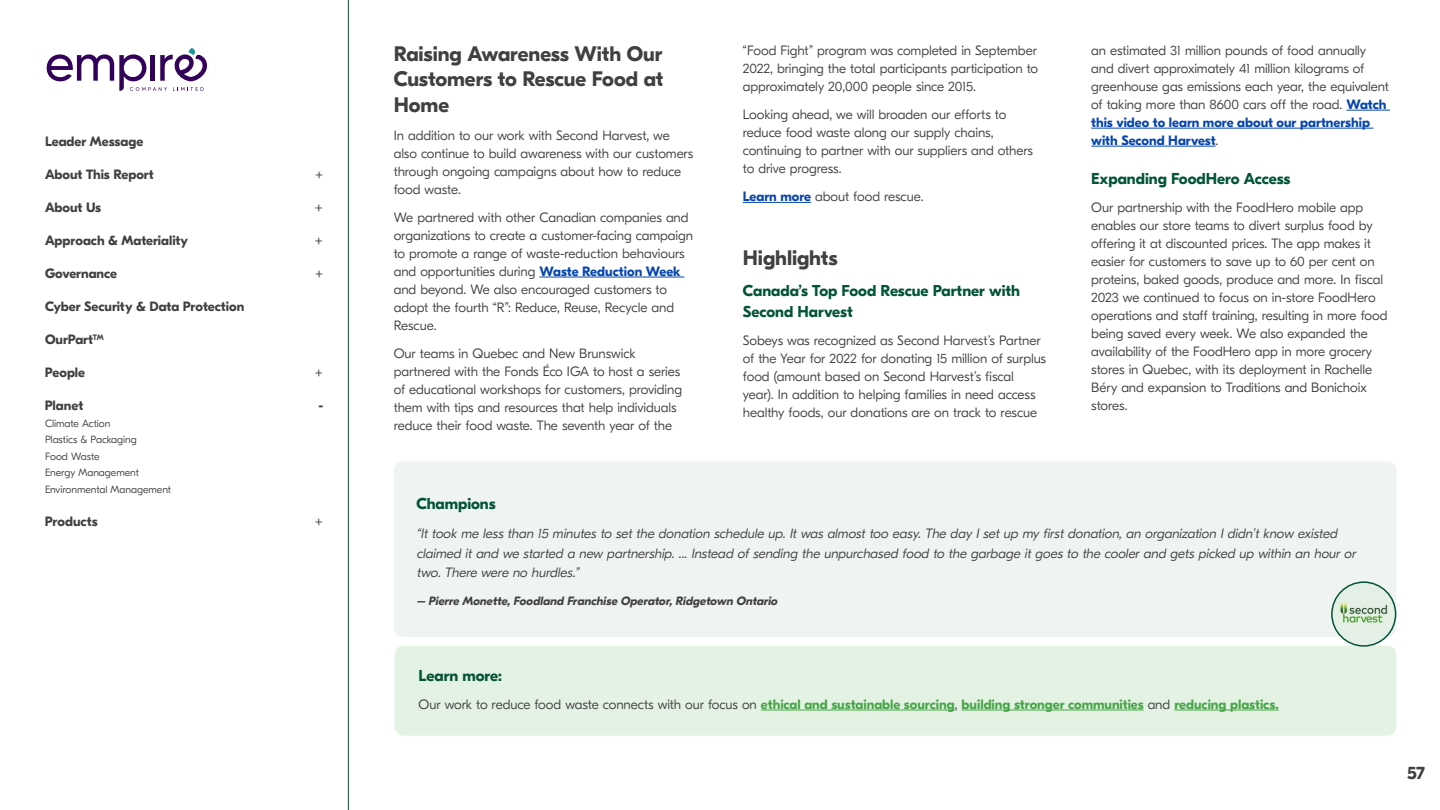
<style>
.page{position:relative;width:1440px;height:810px;background:#fff}
.page>*{position:absolute;margin:0;border:0;box-sizing:border-box;transform-origin:0 0}
.t1{font:700 21px/25.5px "GT Eesti Pro Display";letter-spacing:-.005em;color:#404040;text-align:justify}
.t2{font:700 18px "GT Eesti Pro Display";color:#404040}
.t3{font:700 15.75px/21px "GT Eesti Pro Display";color:#025436}
.t4{font:300 13.5px/18px "GT Eesti Pro Display";letter-spacing:-.01em;color:#404040}
.t5{font:italic 300 13.5px/19.5px "GT Eesti Pro Display";color:#404040}
.t6{font:700 13.5px "GT Eesti Pro Display";color:#404040}
.t7{font:700 13.5px "GT Eesti Pro Display";color:#47a647}
.t8{font:italic 700 12px "GT Eesti Pro Display";color:#404040}
.t9{font:300 10.5px/16.5px "GT Eesti Pro Display";letter-spacing:-.005em;color:#404040}
.s1{font-weight:700;color:#0645ad}
.s2{font-weight:300;color:#404040}
</style>
<div class="page">
<div style="left:394px;top:461px;width:1002px;height:176px;background:#eff4f2;border-radius:9px"></div>
<hr style="left:539px;top:277px;width:145px;height:1px;background:#0645ad">
<hr style="left:348px;top:0;width:1px;height:810px;background:#025436">
<hr style="left:743px;top:202px;width:68px;height:1px;background:#0645ad">
<hr style="left:1346px;top:110px;width:44px;height:1px;background:#0645ad">
<hr style="left:1091px;top:128px;width:283px;height:1px;background:#0645ad">
<hr style="left:1091px;top:146px;width:125px;height:1px;background:#0645ad">
<div style="left:395px;top:646px;width:1001px;height:90px;background:#e4f2e4;border-radius:9px"></div>
<hr style="left:761px;top:710px;width:194px;height:1px;background:#47a647">
<hr style="left:962px;top:710px;width:182px;height:1px;background:#47a647">
<hr style="left:1174px;top:710px;width:105px;height:1px;background:#47a647">
<img style="left:1332px;top:582px;width:64px;height:64px;border-radius:32px">
<div style="left:1331px;top:581px;width:65px;height:66px;border:2px solid #025436;border-radius:50%"></div>
<svg style="left:47px;top:48px;width:160px;height:43px"></svg>
<p class="t6" style="left:45px;top:134px;width:100px">Leader Message</p>
<p class="t6" style="left:45px;top:167px;width:110px">About This Report</p>
<p class="t6" style="left:315px;top:167px;width:10px">+</p>
<p class="t6" style="left:45px;top:200px;width:58px">About Us</p>
<p class="t6" style="left:315px;top:200px;width:10px">+</p>
<p class="t6" style="left:45px;top:233px;width:145px">Approach &amp; Materiality</p>
<p class="t6" style="left:315px;top:233px;width:10px">+</p>
<p class="t6" style="left:45px;top:266px;width:74px">Governance</p>
<p class="t6" style="left:315px;top:266px;width:10px">+</p>
<p class="t6" style="left:45px;top:299px;width:201px">Cyber Security &amp; Data Protection</p>
<p class="t6" style="left:45px;top:332px;width:60px">OurPart<sup>TM</sup></p>
<p class="t6" style="left:45px;top:365px;width:42px">People</p>
<p class="t6" style="left:315px;top:365px;width:10px">+</p>
<p class="t6" style="left:45px;top:398px;width:40px">Planet</p>
<p class="t6" style="left:319px;top:398px;width:6px">-</p>
<p class="t9" style="left:45px;top:415px;width:128px">Climate Action<br>Plastics &amp; Packaging<br>Food Waste<br>Energy Management<br>Environmental Management</p>
<p class="t6" style="left:45px;top:514px;width:54px">Products</p>
<p class="t6" style="left:315px;top:514px;width:10px">+</p>
<h1 class="t1" style="left:394px;top:41px;width:271px">Raising Awareness With Our Customers to Rescue Food at Home</h1>
<p class="t4" style="left:394px;top:127px;width:301px">In addition to our work with Second Harvest, we also continue to build awareness with our customers through ongoing campaigns about how to reduce food waste.</p>
<p class="t4" style="left:394px;top:209px;width:301px">We partnered with other Canadian companies and organizations to create a customer-facing campaign to promote a range of waste-reduction behaviours and opportunities during <span class="s1">Waste Reduction Week </span>and beyond. We also encouraged customers to adopt the fourth “R”: Reduce, Reuse, Recycle and Rescue.</p>
<p class="t4" style="left:394px;top:345px;width:290px">Our teams in Quebec and New Brunswick partnered with the Fonds Éco IGA to host a series of educational workshops for customers, providing them with tips and resources that help individuals reduce their food waste. The seventh year of the</p>
<p class="t4" style="left:743px;top:42px;width:297px;text-align:justify">“Food Fight” program was completed in September 2022, bringing the total participants participation to approximately 20,000 people since 2015.</p>
<p class="t4" style="left:743px;top:106px;width:292px">Looking ahead, we will broaden our efforts to reduce food waste along our supply chains, continuing to partner with our suppliers and others to drive progress.</p>
<p class="t4" style="left:743px;top:188px;width:182px"><span class="s1">Learn more</span> about food rescue.</p>
<h1 class="t1" style="left:743px;top:246px;width:96px">Highlights</h1>
<p class="t3" style="left:743px;top:281px;width:279px">Canada’s Top Food Rescue Partner with<br>Second Harvest</p>
<p class="t4" style="left:743px;top:332px;width:305px">Sobeys was recognized as Second Harvest’s Partner of the Year for 2022 for donating 15 million of surplus food (amount based on Second Harvest’s fiscal year). In addition to helping families in need access healthy foods, our donations are on track to rescue</p>
<p class="t4" style="left:1091px;top:42px;width:299px">an estimated 31 million pounds of food annually and divert approximately 41 million kilograms of greenhouse gas emissions each year, the equivalent of taking more than 8600 cars off the road. <span class="s1">Watch this video to learn more about our partnership with Second Harvest</span>.</p>
<p class="t3" style="left:1091px;top:169px;width:201px">Expanding FoodHero Access</p>
<p class="t4" style="left:1091px;top:199px;width:298px">Our partnership with the FoodHero mobile app enables our store teams to divert surplus food by offering it at discounted prices. The app makes it easier for customers to save up to 60 per cent on proteins, baked goods, produce and more. In fiscal 2023 we continued to focus on in-store FoodHero operations and staff training, resulting in more food being saved every week. We also expanded the availability of the FoodHero app in more grocery stores in Quebec, with its deployment in Rachelle Béry and expansion to Traditions and Bonichoix stores.</p>
<p class="t3" style="left:416px;top:493px;width:81px">Champions</p>
<p class="t5" style="left:416px;top:524px;width:944px">“It took me less than 15 minutes to set the donation schedule up. It was almost too easy. The day I set up my first donation, an organization I didn’t know existed claimed it and we started a new partnership. ... Instead of sending the unpurchased food to the garbage it goes to the cooler and gets picked up within an hour or two. There were no hurdles.”</p>
<p class="t8" style="left:416px;top:595px;width:365px">– Pierre Monette, Foodland Franchise Operator, Ridgetown Ontario</p>
<p class="t3" style="left:419px;top:665px;width:85px">Learn more:</p>
<p class="t7" style="left:419px;top:697px;width:862px"><span class="s2">Our work to reduce food waste connects with our focus on</span> ethical and sustainable sourcing<span class="s2">,</span> building stronger communities <span class="s2">and</span> reducing plastics.</p>
<h2 class="t2" style="left:1407px;top:763px;width:19px">57</h2>
</div>
